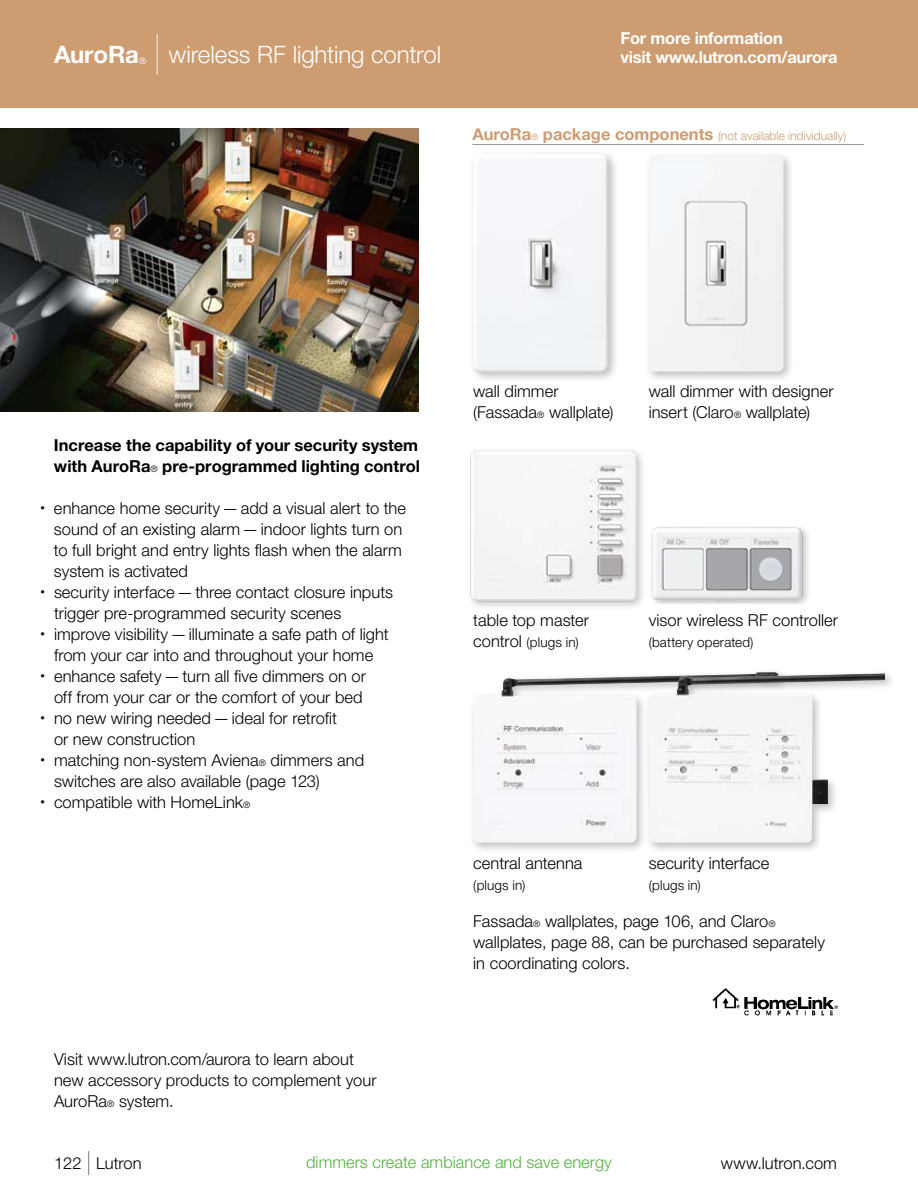
<style>
.page{position:relative;width:918px;height:1188px;background:#fff}
.page>*{position:absolute;margin:0;border:0;box-sizing:border-box;transform-origin:0 0}
.t1{font:300 24px "Helvetica Neue LT Std";letter-spacing:-.005em;color:#fff}
.t2{font:700 24px "Helvetica Neue LT Std";letter-spacing:-.01em;color:#fff}
.t3{font:300 16.5px/21px "Helvetica Neue LT Std";color:#000}
.t4{font:700 16.5px/21px "Helvetica Neue LT Std";color:#000}
.t5{font:700 16.5px/19.5px "Helvetica Neue LT Std";letter-spacing:-.015em;color:#fff}
.t6{font:300 16.5px "Helvetica Neue LT Std";color:#56b145}
.t7{font:300 13.5px "Helvetica Neue LT Std";letter-spacing:.01em;color:#000}
.t8{font:300 12px "Helvetica Neue LT Std";color:#cd9c71}
.t9{font:300 9px "Helvetica Neue LT Std";color:#fff}
.s1{font-weight:200;font-size:40.5px}
.s2{font-weight:700;font-size:16.5px}
.s3{font-size:9px}
.s4{font-weight:300;font-size:9px}
.s5{font-size:16.5px}
.s6{font-weight:200;font-size:24px}
</style>
<div class="page">
<div style="left:0;top:0;width:918px;height:108px;background:#cd9c71"></div>
<hr style="left:472px;top:144px;width:392px;height:1px;background:#939598">
<img style="left:470px;top:450px;width:173px;height:157px">
<div style="left:644px;top:151px;width:150px;height:231px;background:#000;opacity:.25"></div>
<img style="left:649px;top:155px;width:135px;height:217px">
<div style="left:469px;top:149px;width:150px;height:234px;background:#000;opacity:.25"></div>
<img style="left:473px;top:154px;width:136px;height:218px">
<img style="left:639px;top:510px;width:170px;height:97px">
<div style="left:469px;top:668px;width:321px;height:186px;background:#000;opacity:.25"></div>
<img style="left:473px;top:672px;width:171px;height:171px">
<div style="left:644px;top:669px;width:252px;height:184px;background:#000;opacity:.25"></div>
<img style="left:649px;top:673px;width:236px;height:170px">
<img style="left:0;top:128px;width:418px;height:284px">
<img style="left:712px;top:988px;width:126px;height:28px">
<h1 class="t2" style="left:54px;top:40px;width:86px">AuroRa</h1>
<p class="t9" style="left:139px;top:55px;width:9px">®</p>
<h1 class="t1" style="left:153px;top:40px;width:290px"><span class="s1">|</span> wireless RF lighting control</h1>
<p class="t5" style="left:621px;top:28px;width:219px">For more information<br>visit www.lutron.com/aurora</p>
<p class="t8" style="left:472px;top:128px;width:375px"><span class="s2">AuroRa</span><span class="s3">®</span> <span class="s2">package components</span> (not available individually)</p>
<p class="t3" style="left:473px;top:380px;width:142px">wall dimmer (Fassada<span class="s3">®</span> wallplate)</p>
<p class="t3" style="left:649px;top:380px;width:186px">wall dimmer with designer insert (Claro<span class="s3">®</span> wallplate)</p>
<p class="t4" style="left:54px;top:434px;width:368px">Increase the capability of your security system with AuroRa<span class="s4">®</span> pre-programmed lighting control</p>
<p class="t3" style="left:54px;top:497px;width:354px;text-indent:-13px"><span class="s3">•</span> enhance home security—add a visual alert to the sound of an existing alarm—indoor lights turn on to full bright and entry lights flash when the alarm system is activated</p>
<p class="t3" style="left:54px;top:581px;width:341px;text-indent:-14px"><span class="s3">•</span> security interface—three contact closure inputs trigger pre-programmed security scenes</p>
<p class="t3" style="left:40px;top:623px;width:350px;text-align:center"><span class="s3">•</span> improve visibility—illuminate a safe path of light from your car into and throughout your home</p>
<p class="t3" style="left:40px;top:665px;width:327px;text-align:right"><span class="s3">•</span> enhance safety—turn all five dimmers on or off from your car or the comfort of your bed</p>
<p class="t3" style="left:54px;top:707px;width:285px;text-indent:-14px"><span class="s3">•</span> no new wiring needed—ideal for retrofit or new construction</p>
<p class="t3" style="left:54px;top:749px;width:312px;text-indent:-14px"><span class="s3">•</span> matching non-system Aviena<span class="s3">®</span> dimmers and switches are also available (page 123)</p>
<p class="t3" style="left:40px;top:791px;width:211px"><span class="s3">•</span> compatible with HomeLink<span class="s3">®</span></p>
<p class="t3" style="left:54px;top:1048px;width:324px">Visit www.lutron.com/aurora to learn about new accessory products to complement your<br>AuroRa<span class="s3">®</span> system.</p>
<p class="t3" style="left:473px;top:609px;width:117px">table top master</p>
<p class="t7" style="left:473px;top:634px;width:107px"><span class="s5">control</span> (plugs in)</p>
<p class="t3" style="left:649px;top:609px;width:191px">visor wireless RF controller</p>
<p class="t7" style="left:649px;top:634px;width:106px">(battery operated)</p>
<p class="t3" style="left:473px;top:852px;width:111px">central antenna</p>
<p class="t7" style="left:473px;top:877px;width:54px">(plugs in)</p>
<p class="t3" style="left:649px;top:852px;width:122px">security interface</p>
<p class="t7" style="left:649px;top:877px;width:54px">(plugs in)</p>
<p class="t3" style="left:473px;top:910px;width:353px">Fassada<span class="s3">®</span> wallplates, page 106, and Claro<span class="s3">® </span>wallplates, page 88, can be purchased separately in coordinating colors.</p>
<p class="t3" style="left:54px;top:1152px;width:89px">122 <span class="s6">|</span> Lutron</p>
<p class="t6" style="left:306px;top:1152px;width:307px">dimmers create ambiance and save energy</p>
<p class="t3" style="left:721px;top:1152px;width:118px">www.lutron.com</p>
</div>
